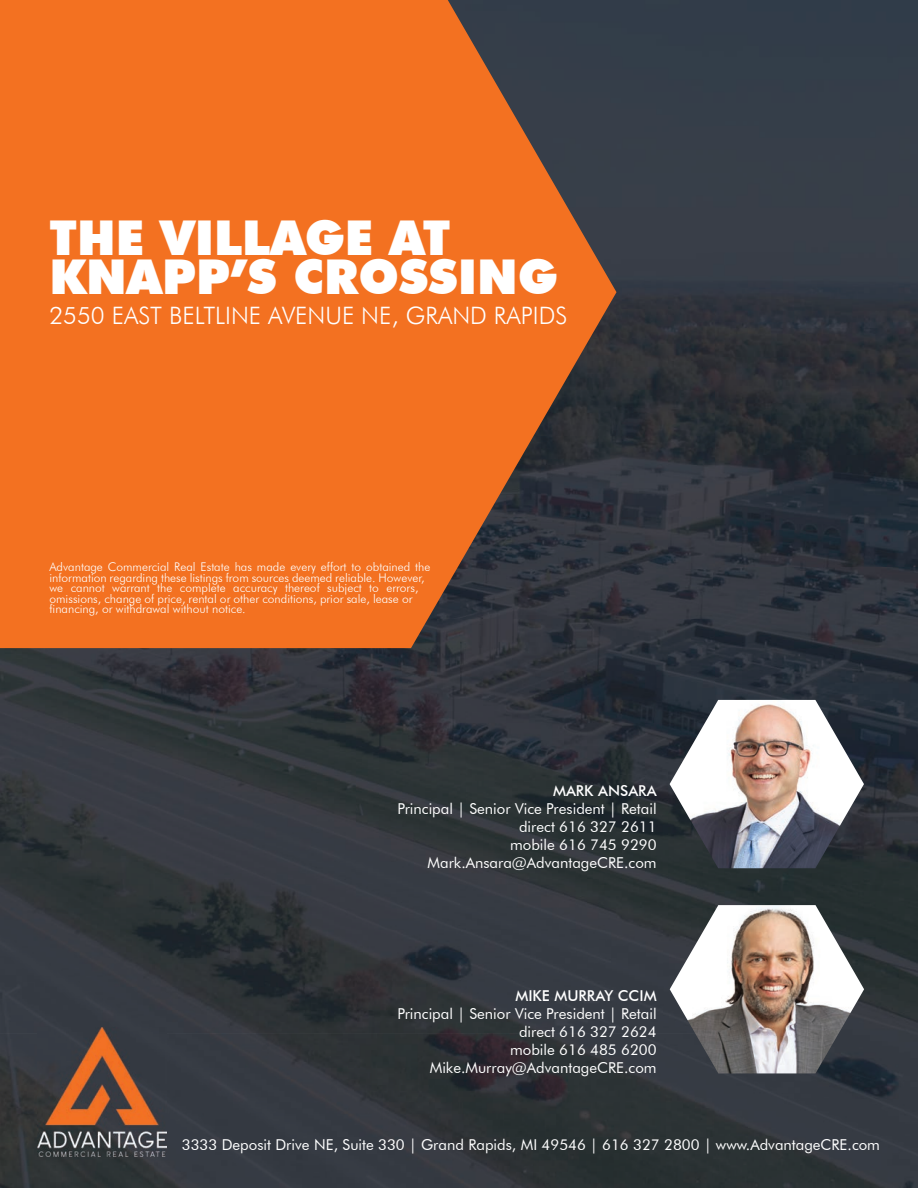
<style>
.page{position:relative;width:918px;height:1188px;background:#fff}
.page>*{position:absolute;margin:0;border:0;box-sizing:border-box;transform-origin:0 0}
.t1{font:900 48px/39px "Futura BT";color:#fff}
.t2{font:300 24px "Futura BT";color:#fff}
.t3{font:15px/18px "Futura BT";color:#fff;text-align:right}
.t4{font:500 15px "Futura BT";color:#fff}
.t5{font:300 12px/10.5px "Futura BT";color:#fff}
</style>
<div class="page">
<img style="left:0;top:0;width:714px;height:1033px">
<img style="left:714px;top:0;width:204px;height:1188px">
<img style="left:0;top:1033px;width:51px;height:155px">
<img style="left:153px;top:1033px;width:561px;height:155px">
<div style="left:51px;top:1156px;width:102px;height:32px;background:#2d3335"></div>
<img style="left:38px;top:1027px;width:128px;height:129px">
<img style="left:670px;top:905px;width:194px;height:168px">
<img style="left:670px;top:700px;width:194px;height:168px">
<svg style="left:0;top:0;width:616px;height:648px;background:#d76825"></svg>
<h1 class="t1" style="left:50px;top:219px;width:510px">THE VILLAGE AT<br>KNAPP’S CROSSING</h1>
<h2 class="t2" style="left:50px;top:301px;width:519px">2550 EAST BELTLINE AVENUE NE, GRAND RAPIDS</h2>
<p class="t5" style="left:50px;top:562px;width:382px">Advantage Commercial Real Estate has made every effort to obtained the information regarding these listings from sources deemed reliable. However, we cannot warrant the complete accuracy thereof subject to errors, omissions, change of price, rental or other conditions, prior sale, lease or financing, or withdrawal without notice.</p>
<p class="t4" style="left:553px;top:782px;width:105px">MARK ANSARA</p>
<p class="t3" style="left:397px;top:800px;width:261px">Principal | Senior Vice President | Retail direct 616 327 2611<br>mobile 616 745 9290<br>Mark.Ansara@AdvantageCRE.com</p>
<p class="t4" style="left:515px;top:987px;width:143px">MIKE MURRAY CCIM</p>
<p class="t3" style="left:397px;top:1005px;width:261px">Principal | Senior Vice President | Retail direct 616 327 2624<br>mobile 616 485 6200<br>Mike.Murray@AdvantageCRE.com</p>
<p class="t3" style="left:182px;top:1136px;width:700px">3333 Deposit Drive NE, Suite 330 | Grand Rapids, MI 49546 | 616 327 2800 | www.AdvantageCRE.com</p>
</div>
